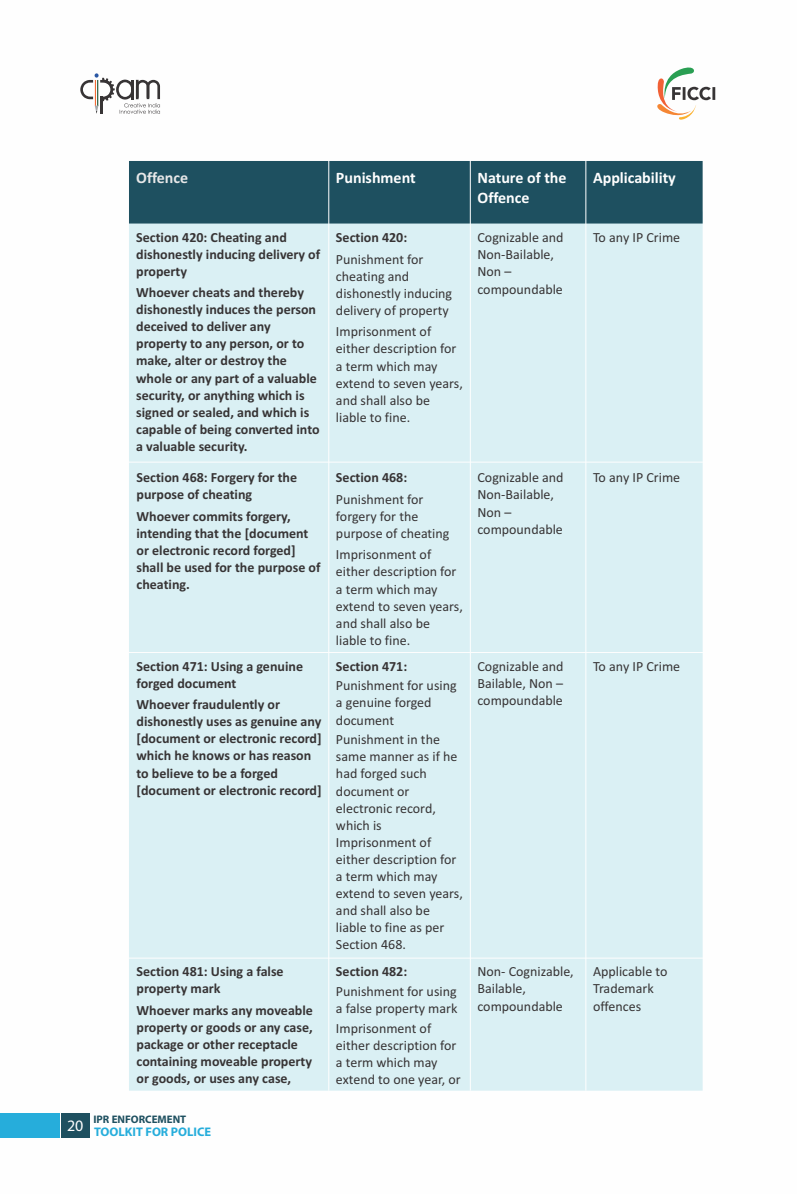
<style>
.page{position:relative;width:797px;height:1194px;background:#fff}
.page>*{position:absolute;margin:0;border:0;box-sizing:border-box;transform-origin:0 0}
.t1{font:700 16px/19.6px "Calibri";color:#fefefe}
.t2{font:700 16px "Calibri";color:#e6e7e8}
.t3{font:16px "Myriad Pro";color:#fefefe}
.t4{font:14px/17px "Calibri";color:#373435}
.t5{font:700 14px/17px "Calibri";color:#373435}
.t6{font:700 12.4px "Myriad Pro";color:#26addb}
.t7{font:700 11px "Myriad Pro";color:#1e5060}
</style>
<div class="page">
<div style="left:129px;top:223px;width:573px;height:867px;background:#daf0f4"></div>
<div style="left:129px;top:161px;width:573px;height:62px;background:#1e5060"></div>
<hr style="left:328px;top:148px;width:1px;height:942px;background:#fff">
<hr style="left:470px;top:148px;width:1px;height:942px;background:#fff">
<hr style="left:585px;top:148px;width:1px;height:942px;background:#fff">
<hr style="left:129px;top:461px;width:574px;height:1px;background:#fefefe">
<hr style="left:129px;top:652px;width:574px;height:1px;background:#fefefe">
<hr style="left:129px;top:957px;width:574px;height:1px;background:#fefefe">
<div style="left:61px;top:1113px;width:29px;height:24px;background:#1e5060"></div>
<div style="left:0;top:1113px;width:60px;height:24px;background:#26addb"></div>
<svg style="left:657px;top:67px;width:58px;height:53px"></svg>
<svg style="left:80px;top:73px;width:80px;height:41px"></svg>
<p class="t2" style="left:136px;top:171px;width:54px">Offence</p>
<p class="t1" style="left:336px;top:169px;width:81px">Punishment</p>
<p class="t1" style="left:477px;top:169px;width:91px">Nature of the<br>Offence</p>
<p class="t1" style="left:593px;top:169px;width:84px">Applicability</p>
<p class="t5" style="left:136px;top:230px;width:185px">Section 420: Cheating and dishonestly inducing delivery of property</p>
<p class="t5" style="left:136px;top:285px;width:185px">Whoever cheats and thereby dishonestly induces the person deceived to deliver any property to any person, or to make, alter or destroy the whole or any part of a valuable security, or anything which is signed or sealed, and which is capable of being converted into a valuable security.</p>
<p class="t4" style="left:477px;top:230px;width:88px">Cognizable and<br>Non-Bailable,<br>Non – compoundable</p>
<p class="t4" style="left:593px;top:230px;width:89px">To any IP Crime</p>
<p class="t5" style="left:336px;top:230px;width:73px">Section 420:</p>
<p class="t4" style="left:336px;top:251px;width:118px">Punishment for cheating and dishonestly inducing delivery of property</p>
<p class="t4" style="left:336px;top:324px;width:128px">Imprisonment of either description for a term which may extend to seven years, and shall also be liable to fine.</p>
<p class="t5" style="left:136px;top:470px;width:162px">Section 468: Forgery for the purpose of cheating</p>
<p class="t5" style="left:136px;top:508px;width:185px">Whoever commits forgery, intending that the [document or electronic record forged] shall be used for the purpose of cheating.</p>
<p class="t5" style="left:136px;top:658px;width:168px">Section 471: Using a genuine forged document</p>
<p class="t5" style="left:136px;top:697px;width:187px">Whoever fraudulently or dishonestly uses as genuine any [document or electronic record] which he knows or has reason to believe to be a forged [document or electronic record]</p>
<p class="t5" style="left:136px;top:964px;width:149px">Section 481: Using a false property mark</p>
<p class="t5" style="left:136px;top:1002px;width:178px">Whoever marks any moveable property or goods or any case, package or other receptacle containing moveable property or goods, or uses any case,</p>
<p class="t5" style="left:336px;top:470px;width:73px">Section 468:</p>
<p class="t4" style="left:336px;top:491px;width:115px">Punishment for forgery for the purpose of cheating</p>
<p class="t4" style="left:336px;top:547px;width:128px">Imprisonment of either description for a term which may extend to seven years, and shall also be liable to fine.</p>
<p class="t5" style="left:336px;top:658px;width:73px">Section 471:</p>
<p class="t4" style="left:336px;top:678px;width:122px">Punishment for using a genuine forged document</p>
<p class="t4" style="left:336px;top:732px;width:128px">Punishment in the same manner as if he had forged such document or electronic record, which is<br>Imprisonment of either description for a term which may extend to seven years, and shall also be liable to fine as per<br>Section 468.</p>
<p class="t5" style="left:336px;top:964px;width:73px">Section 482:</p>
<p class="t4" style="left:336px;top:983px;width:123px">Punishment for using a false property mark</p>
<p class="t4" style="left:336px;top:1020px;width:126px">Imprisonment of either description for a term which may extend to one year, or</p>
<p class="t4" style="left:477px;top:470px;width:88px">Cognizable and<br>Non-Bailable,<br>Non – compoundable</p>
<p class="t4" style="left:593px;top:470px;width:89px">To any IP Crime</p>
<p class="t4" style="left:477px;top:658px;width:88px;text-align:justify">Cognizable and Bailable, Non – compoundable</p>
<p class="t4" style="left:593px;top:658px;width:89px">To any IP Crime</p>
<p class="t4" style="left:477px;top:964px;width:98px">Non- Cognizable,<br>Bailable, compoundable</p>
<p class="t4" style="left:593px;top:964px;width:76px">Applicable to<br>Trademark offences</p>
<p class="t3" style="left:67px;top:1118px;width:18px">20</p>
<p class="t7" style="left:93px;top:1114px;width:94px">IPR ENFORCEMENT</p>
<p class="t6" style="left:94px;top:1125px;width:119px">TOOLKIT FOR POLICE</p>
</div>
